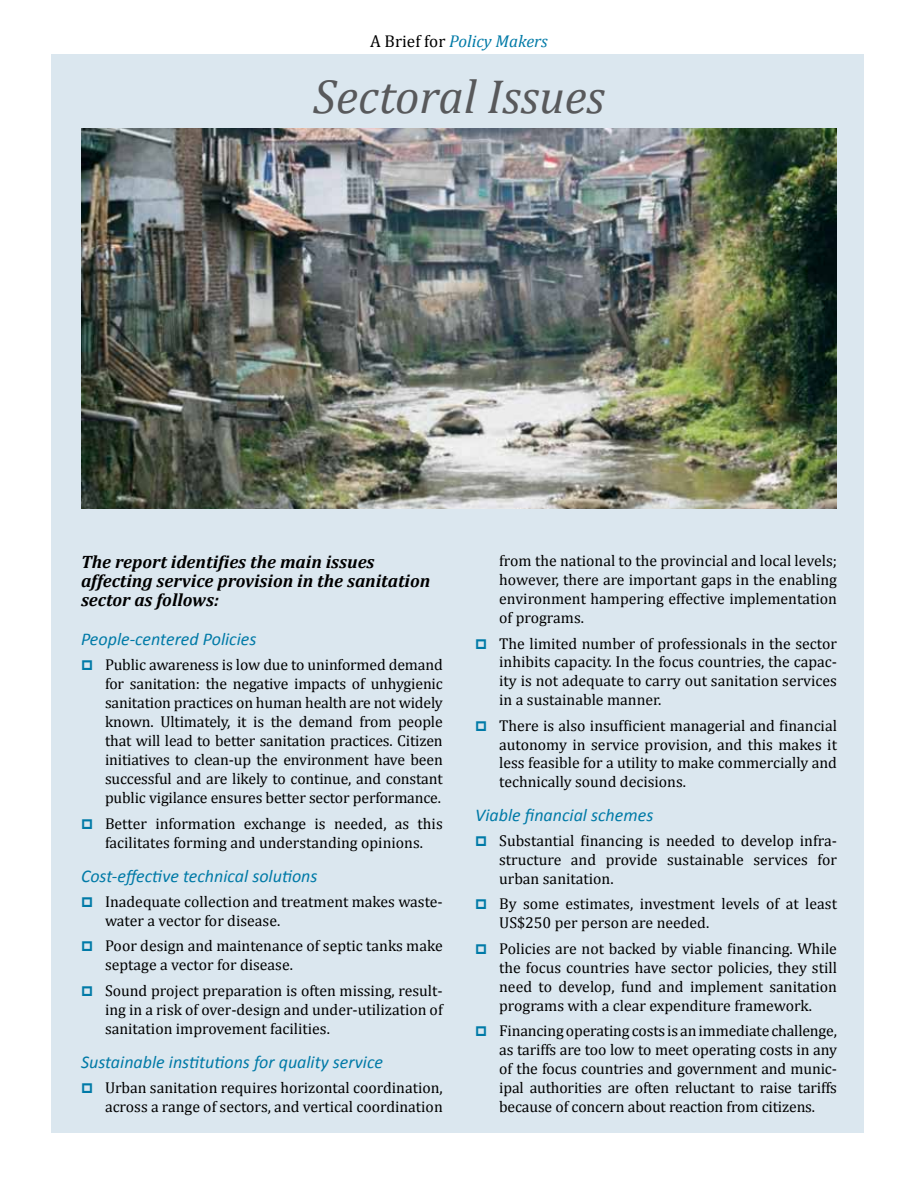
<style>
.page{position:relative;width:918px;height:1188px;background:#fff}
.page>*{position:absolute;margin:0;border:0;box-sizing:border-box;transform-origin:0 0}
.t1{font:italic 48px "Cambria";color:#58595b}
.t2{font:italic 18px "Calibri";color:#007aa7}
.t3{font:italic 700 18px/19px "Cambria";color:#000}
.t4{font:italic 17.1px "Cambria";color:#007aa7}
.t5{font:15.75px/19px "Cambria";color:#000;text-align:justify}
.s1{font-style:normal;color:#000}
</style>
<div class="page">
<div style="left:52px;top:54px;width:812px;height:1079px;background:#dbe7ef"></div>
<img style="left:81px;top:129px;width:756px;height:380px">
<p class="t4" style="left:370px;top:29px;width:179px"><span class="s1">A Brief for</span> Policy Makers</p>
<h1 class="t1" style="left:313px;top:63px;width:293px">Sectoral Issues</h1>
<p class="t3" style="left:81px;top:552px;width:351px">The report identifies the main issues affecting service provision in the sanitation sector as follows:</p>
<p class="t2" style="left:81px;top:626px;width:177px">People-centered Policies</p>
<p class="t5" style="left:105px;top:655px;width:339px">Public awareness is low due to uninformed demand for sanitation: the negative impacts of unhygienic sanitation practices on human health are not widely known. Ultimately, it is the demand from people that will lead to better sanitation practices. Citizen initiatives to clean-up the environment have been successful and are likely to continue, and constant public vigilance ensures better sector performance.</p>
<p class="t5" style="left:105px;top:814px;width:339px">Better information exchange is needed, as this facilitates forming and understanding opinions.</p>
<p class="t2" style="left:81px;top:863px;width:238px">Cost-effective technical solutions</p>
<p class="t5" style="left:105px;top:892px;width:339px">Inadequate collection and treatment makes waste&shy;water a vector for disease.</p>
<p class="t5" style="left:105px;top:937px;width:339px">Poor design and maintenance of septic tanks make septage a vector for disease.</p>
<p class="t5" style="left:105px;top:981px;width:339px">Sound project preparation is often missing, result&shy;ing in a risk of over-design and under-utilization of sanitation improvement facilities.</p>
<p class="t2" style="left:81px;top:1050px;width:304px">Sustainable institutions for quality service</p>
<p class="t5" style="left:105px;top:1078px;width:339px">Urban sanitation requires horizontal coordination, across a range of sectors, and vertical coordination</p>
<p class="t5" style="left:499px;top:551px;width:339px">from the national to the provincial and local levels; however, there are important gaps in the enabling environment hampering effective implementation of programs.</p>
<p class="t5" style="left:499px;top:634px;width:339px">The limited number of professionals in the sector inhibits capacity. In the focus countries, the capac&shy;ity is not adequate to carry out sanitation services in a sustainable manner.</p>
<p class="t5" style="left:499px;top:716px;width:339px">There is also insufficient managerial and financial autonomy in service provision, and this makes it less feasible for a utility to make commercially and technically sound decisions.</p>
<p class="t2" style="left:475px;top:803px;width:180px">Viable financial schemes</p>
<p class="t5" style="left:499px;top:831px;width:339px">Substantial financing is needed to develop infra&shy;structure and provide sustainable services for urban sanitation.</p>
<p class="t5" style="left:499px;top:895px;width:339px">By some estimates, investment levels of at least<br>US$250 per person are needed.</p>
<p class="t5" style="left:499px;top:939px;width:339px">Policies are not backed by viable financing. While the focus countries have sector policies, they still need to develop, fund and implement sanitation programs with a clear expenditure framework.</p>
<p class="t5" style="left:499px;top:1021px;width:339px">Financing operating costs is an immediate challenge, as tariffs are too low to meet operating costs in any of the focus countries and government and munic&shy;ipal authorities are often reluctant to raise tariffs because of concern about reaction from citizens.</p>
</div>
